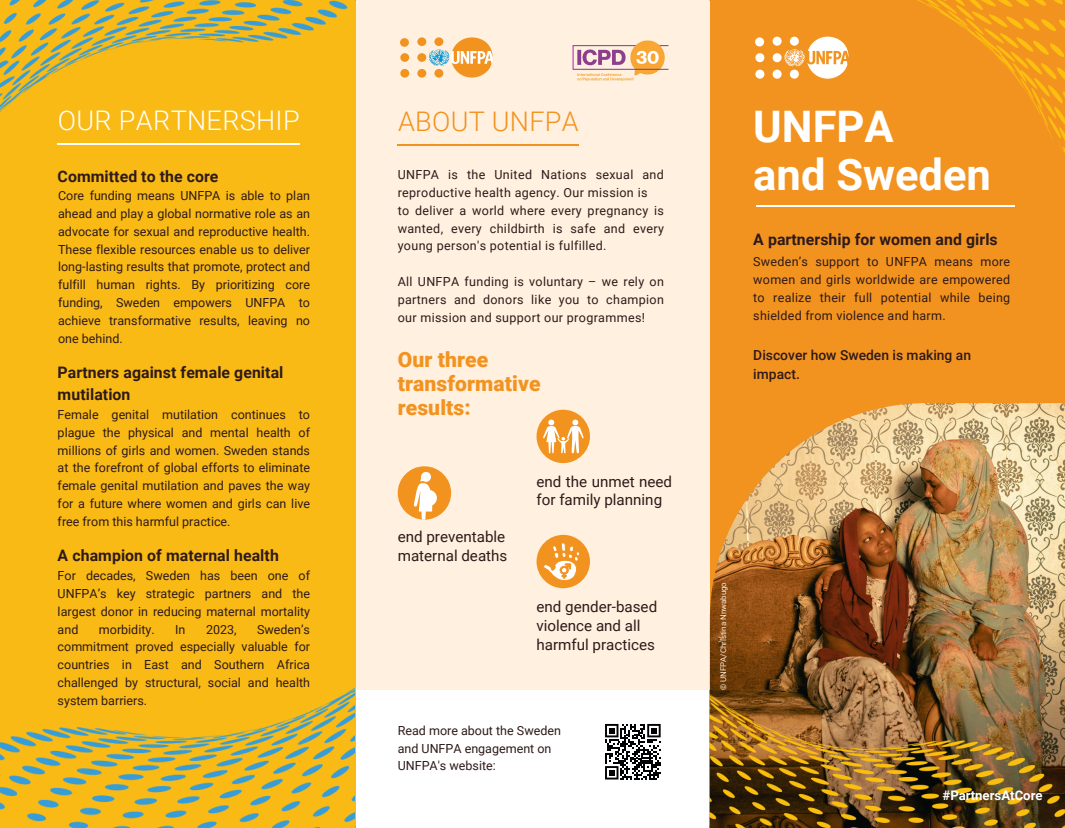
<style>
.page{position:relative;width:1065px;height:828px;background:#fff}
.page>*{position:absolute;margin:0;border:0;box-sizing:border-box;transform-origin:0 0}
.t1{font:700 43.5px/47.5px "Roboto";color:#fff}
.t2{font:300 27px "Roboto";letter-spacing:.015em;color:#fff}
.t3{font:300 27px "Roboto";letter-spacing:.01em;color:#f29320}
.t4{font:900 21.12px/23.8px "Roboto";letter-spacing:.005em;color:#f29320}
.t5{font:700 15.88px/21.8px "Roboto";letter-spacing:.005em;color:#2e1a1a}
.t6{font:15.12px/18.8px "Roboto";color:#2e1a1a}
.t7{font:500 13.88px/18.8px "Roboto";color:#2e1a1a}
.t8{font:700 13.12px "Roboto";color:#fff}
.t9{font:12.5px/17.8px "Roboto";color:#2e1a1a;text-align:justify}
.t10{font:12.5px/17.8px "Roboto";letter-spacing:.03em;color:#2e1a1a}
.t11{font:7.88px "Roboto";color:#ffebd6}
</style>
<div class="page">
<div style="left:709px;top:0;width:355px;height:828px;background:#f29320"></div>
<div style="left:0;top:0;width:355px;height:828px;background:#f9ba15"></div>
<div style="left:356px;top:0;width:353px;height:689px;background:#fff0df"></div>
<hr style="left:757px;top:205px;width:256px;height:2px;background:#fff">
<img style="left:709px;top:403px;width:355px;height:240px">
<hr style="left:57px;top:143px;width:243px;height:1px;background:#fff">
<div style="left:397px;top:466px;width:54px;height:54px;background:#f29320;border-radius:50%"></div>
<svg style="left:413px;top:472px;width:24px;height:48px"></svg>
<div style="left:417px;top:53px;width:9px;height:9px;background:#f29320;border-radius:50%"></div>
<div style="left:417px;top:69px;width:9px;height:9px;background:#f29320;border-radius:50%"></div>
<div style="left:417px;top:37px;width:9px;height:9px;background:#f29320;border-radius:50%"></div>
<div style="left:400px;top:53px;width:9px;height:9px;background:#f29320;border-radius:50%"></div>
<div style="left:400px;top:69px;width:9px;height:9px;background:#f29320;border-radius:50%"></div>
<div style="left:400px;top:38px;width:9px;height:9px;background:#f29320;border-radius:50%"></div>
<svg style="left:429px;top:37px;width:63px;height:41px"></svg>
<hr style="left:397px;top:145px;width:181px;height:1px;background:#f29320">
<div style="left:536px;top:410px;width:53px;height:53px;background:#f29320;border-radius:50%"></div>
<svg style="left:542px;top:420px;width:41px;height:33px"></svg>
<div style="left:536px;top:535px;width:53px;height:53px;background:#f29320;border-radius:50%"></div>
<svg style="left:542px;top:542px;width:45px;height:39px"></svg>
<svg style="left:605px;top:724px;width:55px;height:55px"></svg>
<div style="left:772px;top:53px;width:9px;height:9px;background:#fff;border-radius:50%"></div>
<div style="left:772px;top:70px;width:9px;height:9px;background:#fff;border-radius:50%"></div>
<div style="left:772px;top:37px;width:9px;height:9px;background:#fff;border-radius:50%"></div>
<div style="left:755px;top:53px;width:9px;height:9px;background:#fff;border-radius:50%"></div>
<div style="left:755px;top:70px;width:9px;height:9px;background:#fff;border-radius:50%"></div>
<svg style="left:754px;top:37px;width:9px;height:9px"></svg>
<svg style="left:784px;top:37px;width:64px;height:42px"></svg>
<img style="left:0;top:0;width:348px;height:112px">
<img style="left:917px;top:0;width:147px;height:151px">
<img style="left:0;top:688px;width:354px;height:140px">
<img style="left:709px;top:643px;width:355px;height:185px">
<hr style="left:755px;top:205px;width:255px;height:2px;background:#fff">
<img style="left:572px;top:40px;width:97px;height:41px">
<p class="t2" style="left:58px;top:105px;width:243px">OUR PARTNERSHIP</p>
<h3 class="t3" style="left:398px;top:106px;width:182px">ABOUT UNFPA</h3>
<p class="t5" style="left:58px;top:165px;width:162px">Committed to the core</p>
<p class="t9" style="left:58px;top:187px;width:253px">Core funding means UNFPA is able to plan ahead and play a global normative role as an advocate for sexual and reproductive health.<br>These flexible resources enable us to deliver long-lasting results that promote, protect and fulfill human rights. By prioritizing core funding, Sweden empowers UNFPA to achieve transformative results, leaving no one behind.</p>
<p class="t5" style="left:58px;top:362px;width:227px">Partners against female genital mutilation</p>
<p class="t9" style="left:58px;top:406px;width:254px">Female genital mutilation continues to plague the physical and mental health of millions of girls and women. Sweden stands at the forefront of global efforts to eliminate female genital mutilation and paves the way for a future where women and girls can live free from this harmful practice.</p>
<p class="t5" style="left:58px;top:545px;width:223px">A champion of maternal health</p>
<h1 class="t9" style="left:58px;top:567px;width:254px">For decades, Sweden has been one of UNFPA’s key strategic partners and the largest donor in reducing maternal mortality and</h1>
<h1 class="t9" style="left:58px;top:620px;width:254px;text-indent:199px">Sweden’s commitment proved especially valuable for countries in East and Southern Africa challenged by structural, social and health system barriers.</h1>
<h1 class="t9" style="left:99px;top:620px;width:57px">morbidity.</h1>
<h1 class="t9" style="left:175px;top:620px;width:12px">In</h1>
<h1 class="t9" style="left:206px;top:620px;width:32px">2023,</h1>
<p class="t10" style="left:397px;top:166px;width:268px">UNFPA is the United Nations sexual and reproductive health agency. Our mission is</p>
<h4 class="t9" style="left:397px;top:202px;width:268px">to deliver a world where every pregnancy is wanted, every childbirth is safe and every young person's potential is fulfilled.</h4>
<p class="t9" style="left:397px;top:273px;width:268px">All UNFPA funding is voluntary – we rely on partners and donors like you to champion our mission and support our programmes!</p>
<h5 class="t4" style="left:397px;top:348px;width:144px">Our three transformative results:</h5>
<p class="t6" style="left:397px;top:527px;width:111px">end preventable maternal deaths</p>
<h5 class="t6" style="left:536px;top:472px;width:137px">end the unmet need for family planning</h5>
<p class="t6" style="left:536px;top:597px;width:122px">end gender-based violence and all harmful practices</p>
<h4 class="t9" style="left:397px;top:721px;width:165px;text-align:left">Read more about the Sweden and UNFPA engagement on<br>UNFPA's website:</h4>
<h4 class="t1" style="left:753px;top:103px;width:239px">UNFPA<br>and Sweden</h4>
<p class="t5" style="left:753px;top:229px;width:246px">A partnership for women and girls</p>
<h4 class="t9" style="left:753px;top:253px;width:258px">Sweden’s support to UNFPA means more women and girls worldwide are empowered to realize their full potential while being shielded from violence and harm.</h4>
<p class="t7" style="left:753px;top:346px;width:219px">Discover how Sweden is making an impact.</p>
<h5 class="t11" style="left:718px;top:690px;width:109px;rotate:-90deg">© UNFPA/Christina Nnwabugo</h5>
<p class="t8" style="left:942px;top:788px;width:102px">#PartnersAtCore</p>
</div>
